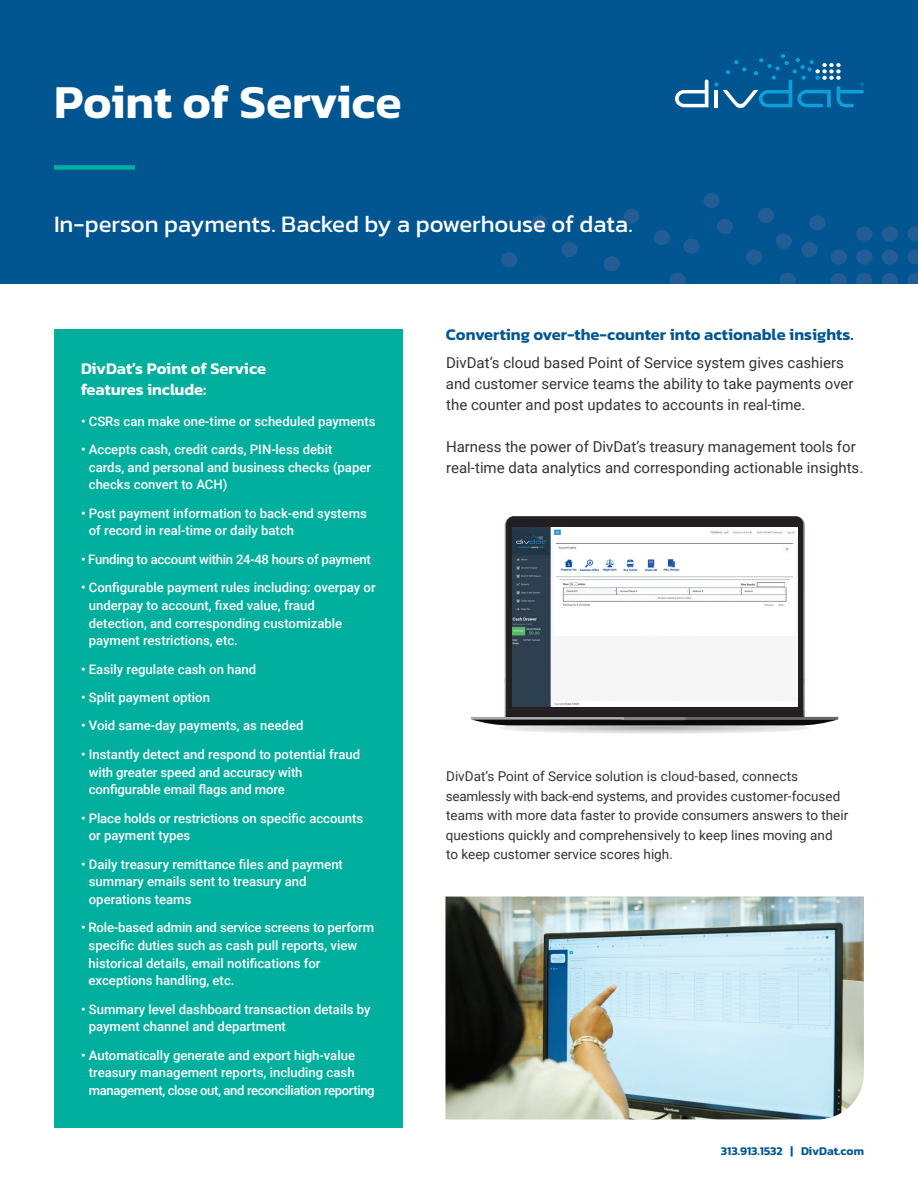
<style>
.page{position:relative;width:918px;height:1188px;background:#fff}
.page>*{position:absolute;margin:0;border:0;box-sizing:border-box;transform-origin:0 0}
.t1{font:600 48px "Kanit";color:#fff}
.t2{font:24px "Kanit";color:#fff}
.t3{font:600 16.5px "Kanit";color:#015691}
.t4{font:600 16.5px/21px "Kanit";color:#fff}
.t5{font:15px/21px "Roboto";color:#323332}
.t6{font:13.5px/19.5px "Roboto";color:#323332}
.t7{font:500 13.2px/17.7px "Roboto";color:#fff}
.t8{font:500 13.2px "Roboto";letter-spacing:-.02em;color:#fff}
.t9{font:600 12px "Kanit";color:#015691}
</style>
<div class="page">
<div style="left:0;top:0;width:918px;height:284px;background:#015691"></div>
<div style="left:561px;top:242px;width:16px;height:15px;background:#225e95;border-radius:50%"></div>
<div style="left:532px;top:215px;width:16px;height:16px;background:#225e95;border-radius:50%"></div>
<div style="left:501px;top:252px;width:16px;height:15px;background:#225e95;border-radius:50%"></div>
<div style="left:703px;top:193px;width:17px;height:15px;background:#225e95;border-radius:50%"></div>
<div style="left:654px;top:230px;width:16px;height:15px;background:#225e95;border-radius:50%"></div>
<div style="left:623px;top:209px;width:17px;height:15px;background:#225e95;border-radius:50%"></div>
<div style="left:717px;top:219px;width:16px;height:15px;background:#225e95;border-radius:50%"></div>
<div style="left:758px;top:208px;width:16px;height:15px;background:#225e95;border-radius:50%"></div>
<div style="left:776px;top:234px;width:16px;height:15px;background:#225e95;border-radius:50%"></div>
<div style="left:604px;top:256px;width:16px;height:15px;background:#225e95;border-radius:50%"></div>
<div style="left:809px;top:215px;width:16px;height:15px;background:#225e95;border-radius:50%"></div>
<div style="left:856px;top:226px;width:16px;height:15px;background:#225e95;border-radius:50%"></div>
<div style="left:882px;top:226px;width:16px;height:15px;background:#225e95;border-radius:50%"></div>
<svg style="left:907px;top:226px;width:11px;height:15px"></svg>
<svg style="left:670px;top:273px;width:16px;height:11px"></svg>
<div style="left:683px;top:239px;width:16px;height:15px;background:#225e95;border-radius:50%"></div>
<div style="left:746px;top:250px;width:16px;height:15px;background:#225e95;border-radius:50%"></div>
<div style="left:801px;top:242px;width:16px;height:15px;background:#225e95;border-radius:50%"></div>
<div style="left:831px;top:250px;width:16px;height:15px;background:#225e95;border-radius:50%"></div>
<div style="left:856px;top:250px;width:16px;height:15px;background:#225e95;border-radius:50%"></div>
<div style="left:882px;top:250px;width:16px;height:15px;background:#225e95;border-radius:50%"></div>
<svg style="left:907px;top:250px;width:11px;height:15px"></svg>
<svg style="left:780px;top:273px;width:16px;height:11px"></svg>
<svg style="left:831px;top:273px;width:16px;height:11px"></svg>
<svg style="left:856px;top:273px;width:16px;height:11px"></svg>
<svg style="left:882px;top:273px;width:16px;height:11px"></svg>
<svg style="left:907px;top:273px;width:11px;height:11px"></svg>
<svg style="left:675px;top:54px;width:189px;height:54px"></svg>
<div style="left:54px;top:165px;width:81px;height:5px;background:#00af9d"></div>
<div style="left:54px;top:329px;width:349px;height:799px;background:#00af9d"></div>
<img style="left:446px;top:897px;width:418px;height:222px">
<svg style="left:471px;top:716px;width:367px;height:14px;background:#717271"></svg>
<svg style="left:505px;top:520px;width:300px;height:196px;background:#3f3b3c"></svg>
<svg style="left:506px;top:516px;width:297px;height:194px;background:#3b3839"></svg>
<img style="left:512px;top:528px;width:285px;height:178px">
<p class="t1" style="left:54px;top:65px;width:349px">Point of Service</p>
<p class="t2" style="left:54px;top:207px;width:580px">In-person payments. Backed by a powerhouse of data.</p>
<p class="t4" style="left:81px;top:357px;width:187px">DivDat’s Point of Service features include:</p>
<p class="t7" style="left:81px;top:412px;width:296px">• CSRs can make one-time or scheduled payments</p>
<p class="t7" style="left:89px;top:440px;width:284px;text-indent:-8px">• Accepts cash, credit cards, PIN-less debit cards, and personal and business checks (paper checks convert to ACH)</p>
<p class="t7" style="left:89px;top:504px;width:280px;text-indent:-8px">• Post payment information to back-end systems of record in real-time or daily batch</p>
<p class="t8" style="left:81px;top:550px;width:291px">• Funding to account within 24-48 hours of payment</p>
<p class="t7" style="left:89px;top:578px;width:288px;text-indent:-8px">• Configurable payment rules including: overpay or underpay to account, fixed value, fraud detection, and corresponding customizable payment restrictions, etc.</p>
<p class="t7" style="left:81px;top:660px;width:177px">• Easily regulate cash on hand</p>
<p class="t7" style="left:81px;top:688px;width:131px">• Split payment option</p>
<p class="t7" style="left:81px;top:716px;width:224px">• Void same-day payments, as needed</p>
<p class="t7" style="left:89px;top:745px;width:273px;text-indent:-8px">• Instantly detect and respond to potential fraud with greater speed and accuracy with configurable email flags and more</p>
<p class="t7" style="left:89px;top:809px;width:276px;text-indent:-8px">• Place holds or restrictions on specific accounts or payment types</p>
<p class="t7" style="left:89px;top:855px;width:256px;text-indent:-8px">• Daily treasury remittance files and payment summary emails sent to treasury and operations teams</p>
<p class="t7" style="left:89px;top:918px;width:287px;text-indent:-8px">• Role-based admin and service screens to perform specific duties such as cash pull reports, view historical details, email notifications for exceptions handling, etc.</p>
<p class="t7" style="left:89px;top:1000px;width:283px;text-indent:-8px">• Summary level dashboard transaction details by payment channel and department</p>
<p class="t7" style="left:89px;top:1046px;width:287px;text-indent:-8px">• Automatically generate and export high-value treasury management reports, including cash management, close out, and reconciliation reporting</p>
<p class="t3" style="left:446px;top:322px;width:409px">Converting over-the-counter into actionable insights.</p>
<p class="t5" style="left:446px;top:351px;width:409px">DivDat’s cloud based Point of Service system gives cashiers and customer service teams the ability to take payments over the counter and post updates to accounts in real-time.</p>
<p class="t5" style="left:446px;top:435px;width:419px">Harness the power of DivDat’s treasury management tools for real-time data analytics and corresponding actionable insights.</p>
<p class="t6" style="left:446px;top:766px;width:354px">DivDat’s Point of Service solution is cloud-based, connects</p>
<p class="t6" style="left:446px;top:786px;width:404px">seamlessly with back-end systems, and provides customer-focused teams with more data faster to provide consumers answers to their questions quickly and comprehensively to keep lines moving and<br>to keep customer service scores high.</p>
<p class="t9" style="left:721px;top:1142px;width:145px">313.913.1532 | DivDat.com</p>
</div>
